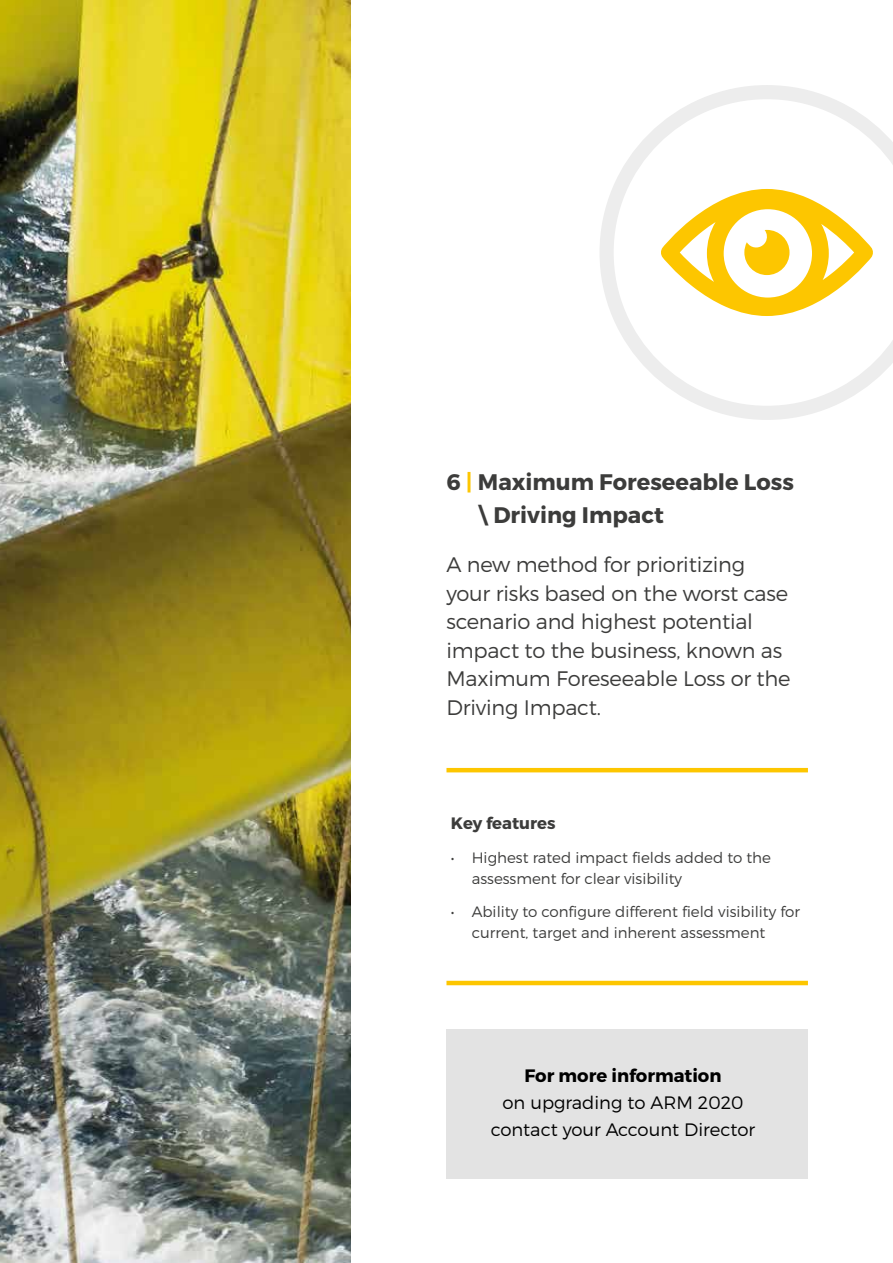
<style>
.page{position:relative;width:893px;height:1263px;background:#fff}
.page>*{position:absolute;margin:0;border:0;box-sizing:border-box;transform-origin:0 0}
.t1{font:700 22.5px/33px "Montserrat";color:#3c3c3b}
.t2{font:300 21px/28.5px "Montserrat";letter-spacing:-.01em;color:#3c3c3b}
.t3{font:300 18px/27px "Montserrat";color:#000;text-align:center}
.t4{font:700 18px "Montserrat";color:#000}
.t5{font:700 16.5px "Montserrat";color:#3c3c3b}
.t6{font:300 15px/21px "Montserrat";color:#3c3c3b}
.s1{color:#fdc600}
</style>
<div class="page">
<div style="left:446px;top:1029px;width:362px;height:149px;background:#e3e3e3"></div>
<img style="left:0;top:0;width:350px;height:1263px">
<hr style="left:446px;top:768px;width:362px;height:4px;background:#fdc600">
<hr style="left:446px;top:981px;width:362px;height:4px;background:#fdc600">
<svg style="left:600px;top:85px;width:293px;height:335px"></svg>
<svg style="left:660px;top:189px;width:213px;height:127px"></svg>
<p class="t1" style="left:478px;top:465px;width:318px;text-indent:-31px">6 <span class="s1">|</span> Maximum Foreseeable Loss \ Driving Impact</p>
<p class="t2" style="left:446px;top:550px;width:346px">A new method for prioritizing your risks based on the worst case scenario and highest potential impact to the business, known as<br>Maximum Foreseeable Loss or the<br>Driving Impact.</p>
<p class="t5" style="left:451px;top:813px;width:106px">Key features</p>
<p class="t6" style="left:472px;top:846px;width:301px;text-indent:-21px">• Highest rated impact fields added to the assessment for clear visibility</p>
<p class="t6" style="left:472px;top:901px;width:330px;text-indent:-21px">• Ability to configure different field visibility for current, target and inherent assessment</p>
<p class="t4" style="left:524px;top:1064px;width:199px">For more information</p>
<p class="t3" style="left:491px;top:1088px;width:266px">on upgrading to ARM 2020 contact your Account Director</p>
</div>
